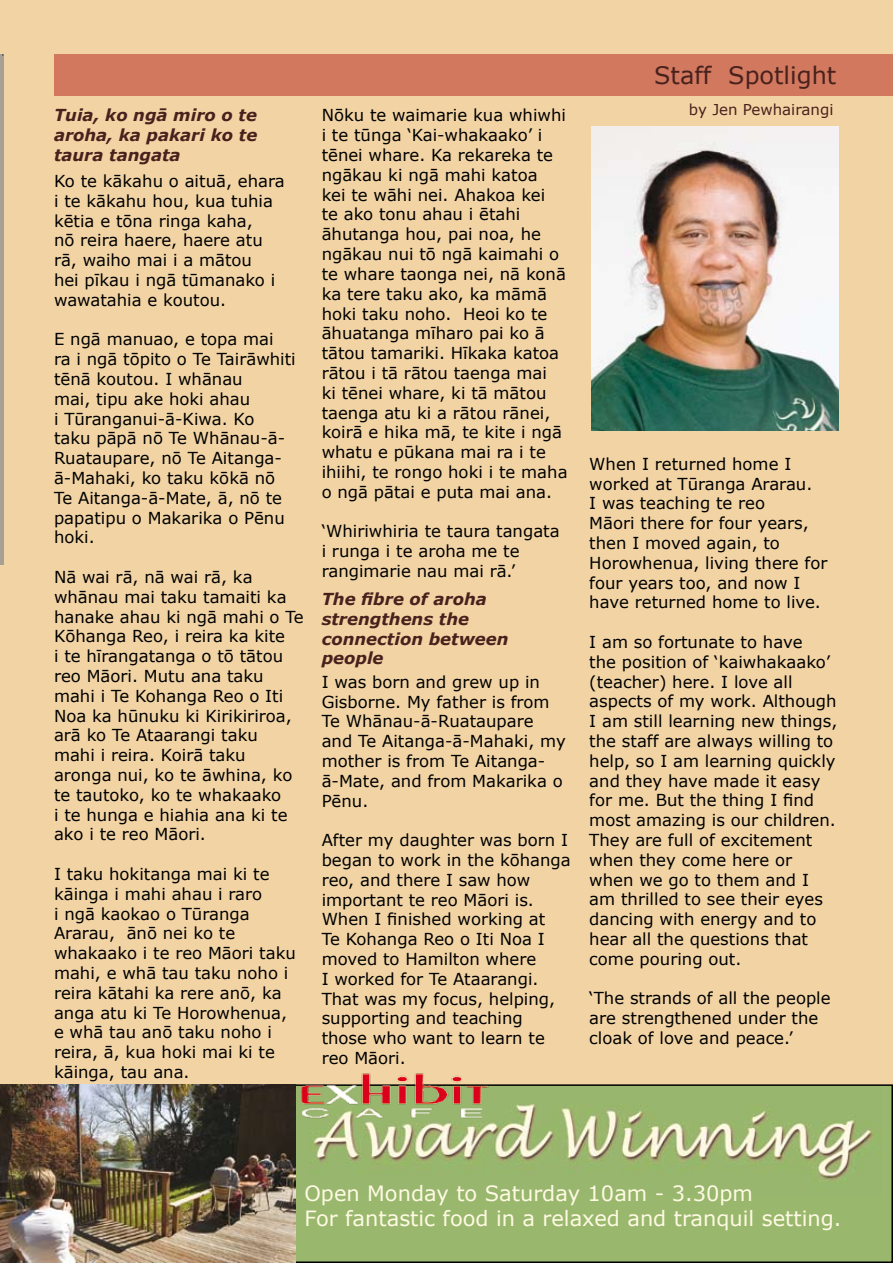
<style>
.page{position:relative;width:893px;height:1263px;background:#f2d4a4}
.page>*{position:absolute;margin:0;border:0;box-sizing:border-box;transform-origin:0 0}
.t1{font:24px "Verdana";color:#48211d}
.t2{font:21px/25.2px "Verdana";color:#fffae3}
.t3{font:16.5px/19.8px "Verdana";color:#000}
.t4{font:italic 700 16.5px/19.8px "Verdana";color:#48211d;text-align:justify}
.t5{font:15px "Verdana";color:#48211d}
</style>
<div class="page">
<div style="left:291px;top:1085px;width:601px;height:177px;background:#99b86e"></div>
<div style="left:290px;top:1084px;width:603px;height:179px;border:2px solid #000"></div>
<div style="left:54px;top:54px;width:839px;height:41px;background:#d1785f"></div>
<hr style="left:0;top:54px;width:3px;height:510px;background:#a9a095">
<img style="left:313px;top:1104px;width:567px;height:77px">
<img style="left:296px;top:1073px;width:210px;height:51px">
<img style="left:592px;top:127px;width:247px;height:303px">
<img style="left:0;top:1084px;width:296px;height:178px">
<p class="t4" style="left:54px;top:105px;width:205px">Tuia, ko ngā miro o te aroha, ka pakari ko te taura tangata</p>
<p class="t3" style="left:54px;top:171px;width:232px">Ko te kākahu o aituā, ehara i te kākahu hou, kua tuhia kētia e tōna ringa kaha,<br>nō reira haere, haere atu rā, waiho mai i a mātou<br>hei pīkau i ngā tūmanako i wawatahia e koutou.</p>
<p class="t3" style="left:54px;top:329px;width:243px">E ngā manuao, e topa mai<br>ra i ngā tōpito o Te Tairāwhiti tēnā koutou. I whānau<br>mai, tipu ake hoki ahau<br>i Tūranganui-ā-Kiwa. Ko<br>taku pāpā nō Te Whānau-ā-<br>Ruataupare, nō Te Aitanga&shy;ā-Mahaki, ko taku kōkā nō<br>Te Aitanga-ā-Mate, ā, nō te papatipu o Makarika o Pēnu hoki.</p>
<p class="t3" style="left:54px;top:567px;width:251px">Nā wai rā, nā wai rā, ka whānau mai taku tamaiti ka hanake ahau ki ngā mahi o Te<br>Kōhanga Reo, i reira ka kite<br>i te hīrangatanga o tō tātou reo Māori. Mutu ana taku mahi i Te Kohanga Reo o Iti<br>Noa ka hūnuku ki Kirikiriroa, arā ko Te Ataarangi taku<br>mahi i reira. Koirā taku aronga nui, ko te āwhina, ko te tautoko, ko te whakaako<br>i te hunga e hiahia ana ki te ako i te reo Māori.</p>
<p class="t3" style="left:54px;top:864px;width:243px">I taku hokitanga mai ki te kāinga i mahi ahau i raro<br>i ngā kaokao o Tūranga<br>Ararau, ānō nei ko te whakaako i te reo Māori taku mahi, e whā tau taku noho i reira kātahi ka rere anō, ka anga atu ki Te Horowhenua, e whā tau anō taku noho i reira, ā, kua hoki mai ki te kāinga, tau ana.</p>
<p class="t3" style="left:322px;top:105px;width:247px">Nōku te waimarie kua whiwhi i te tūnga ‘Kai-whakaako’ i tēnei whare. Ka rekareka te ngākau ki ngā mahi katoa<br>kei te wāhi nei. Ahakoa kei<br>te ako tonu ahau i ētahi āhutanga hou, pai noa, he ngākau nui tō ngā kaimahi o te whare taonga nei, nā konā ka tere taku ako, ka māmā hoki taku noho. Heoi ko te āhuatanga mīharo pai ko ā tātou tamariki. Hīkaka katoa rātou i tā rātou taenga mai<br>ki tēnei whare, ki tā mātou taenga atu ki a rātou rānei, koirā e hika mā, te kite i ngā whatu e pūkana mai ra i te ihiihi, te rongo hoki i te maha o ngā pātai e puta mai ana.</p>
<p class="t3" style="left:322px;top:521px;width:239px">‘Whiriwhiria te taura tangata i runga i te aroha me te rangimarie nau mai rā.’</p>
<p class="t4" style="left:322px;top:588px;width:188px;text-align:left">The fibre of aroha strengthens the connection between people</p>
<p class="t3" style="left:322px;top:671px;width:246px">I was born and grew up in<br>Gisborne. My father is from<br>Te Whānau-ā-Ruataupare and Te Aitanga-ā-Mahaki, my mother is from Te Aitanga&shy;ā-Mate, and from Makarika o<br>Pēnu.</p>
<p class="t3" style="left:322px;top:830px;width:251px">After my daughter was born I began to work in the kōhanga reo, and there I saw how important te reo Māori is.<br>When I finished working at<br>Te Kohanga Reo o Iti Noa I moved to Hamilton where<br>I worked for Te Ataarangi.<br>That was my focus, helping, supporting and teaching those who want to learn te reo Māori.</p>
<h1 class="t1" style="left:654px;top:60px;width:184px">Staff Spotlight</h1>
<p class="t5" style="left:689px;top:100px;width:146px">by Jen Pewhairangi</p>
<p class="t3" style="left:589px;top:453px;width:240px">When I returned home I worked at Tūranga Ararau.<br>I was teaching te reo<br>Māori there for four years, then I moved again, to<br>Horowhenua, living there for four years too, and now I have returned home to live.</p>
<p class="t3" style="left:589px;top:631px;width:250px">I am so fortunate to have<br>the position of ‘kaiwhakaako’ (teacher) here. I love all aspects of my work. Although<br>I am still learning new things, the staff are always willing to help, so I am learning quickly and they have made it easy for me. But the thing I find most amazing is our children.<br>They are full of excitement when they come here or when we go to them and I am thrilled to see their eyes dancing with energy and to hear all the questions that come pouring out.</p>
<p class="t3" style="left:589px;top:988px;width:243px">‘The strands of all the people are strengthened under the cloak of love and peace.’</p>
<p class="t2" style="left:304px;top:1180px;width:539px">Open Monday to Saturday 10am - 3.30pm<br>For fantastic food in a relaxed and tranquil setting.</p>
</div>
